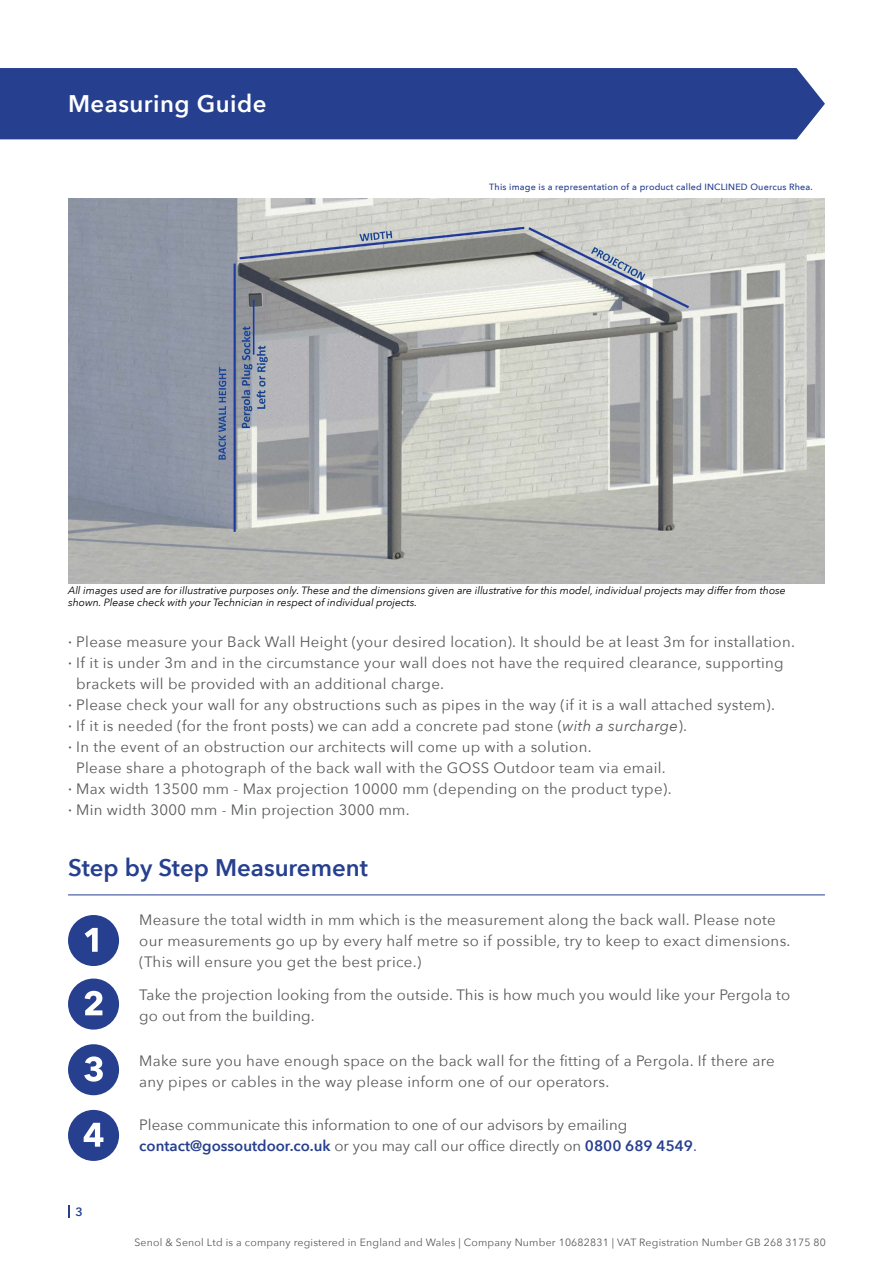
<style>
.page{position:relative;width:893px;height:1263px;background:#fff}
.page>*{position:absolute;margin:0;border:0;box-sizing:border-box;transform-origin:0 0}
.t1{font:600 24px "Avenir Next";color:#263f8f}
.t2{font:600 24px "Avenir Next";letter-spacing:.02em;color:#fff}
.t3{font:15px/21px "Avenir Next";letter-spacing:.02em;color:#58595b}
.t4{font:15px/21px "Avenir Next";color:#58595b}
.t5{font:600 12px "Avenir Next";color:#263f8f}
.t6{font:italic 10.5px/12.6px "Avenir Next";color:#000}
.t7{font:10.5px "Avenir Next";letter-spacing:.02em;color:#58595b}
.t8{font:500 9px "Avenir Next";letter-spacing:.02em;color:#263f8f}
.s1{font-weight:500}
.s2{font-style:italic}
.s3{font-weight:600;color:#263f8f}
.s4{color:#263f8f}
</style>
<div class="page">
<svg style="left:69px;top:1205px;width:1px;height:13px"></svg>
<div style="left:0;top:68px;width:825px;height:71px;background:#263f8f"></div>
<hr style="left:68px;top:894px;width:757px;height:1px;background:#263f8f">
<div style="left:68px;top:915px;width:51px;height:51px;background:#263f8f;border-radius:50%"></div>
<svg style="left:85px;top:928px;width:13px;height:24px"></svg>
<div style="left:68px;top:1110px;width:51px;height:51px;background:#263f8f;border-radius:50%"></div>
<svg style="left:84px;top:1123px;width:19px;height:24px"></svg>
<div style="left:68px;top:978px;width:51px;height:51px;background:#263f8f;border-radius:50%"></div>
<svg style="left:85px;top:991px;width:17px;height:24px"></svg>
<div style="left:68px;top:1044px;width:51px;height:51px;background:#263f8f;border-radius:50%"></div>
<svg style="left:84px;top:1056px;width:19px;height:26px"></svg>
<img style="left:68px;top:198px;width:757px;height:385px">
<h1 class="t2" style="left:68px;top:83px;width:200px">Measuring Guide</h1>
<p class="t8" style="left:489px;top:179px;width:325px">This image is a representation of a product called INCLINED Ouercus Rhea.</p>
<p class="t6" style="left:68px;top:583px;width:719px">All images used are for illustrative purposes only. These and the dimensions given are illustrative for this model, individual projects may differ from those shown. Please check with your Technician in respect of individual projects.</p>
<p class="t3" style="left:68px;top:630px;width:728px"><span class="s1">·</span> Please measure your Back Wall Height (your desired location). It should be at least 3m for installation.</p>
<p class="t3" style="left:68px;top:651px;width:717px"><span class="s1">·</span> If it is under 3m and in the circumstance your wall does not have the required clearance, supporting</p>
<p class="t3" style="left:76px;top:672px;width:369px">brackets will be provided with an additional charge.</p>
<p class="t3" style="left:68px;top:693px;width:708px"><span class="s1">·</span> Please check your wall for any obstructions such as pipes in the way (if it is a wall attached system).</p>
<p class="t3" style="left:68px;top:714px;width:620px"><span class="s1">·</span> If it is needed (for the front posts) we can add a concrete pad stone (<span class="s2">with a surcharge</span>).</p>
<p class="t3" style="left:68px;top:735px;width:525px"><span class="s1">·</span> In the event of an obstruction our architects will come up with a solution.</p>
<p class="t3" style="left:76px;top:756px;width:591px">Please share a photograph of the back wall with the GOSS Outdoor team via email.</p>
<p class="t3" style="left:68px;top:777px;width:605px"><span class="s1">·</span> Max width 13500 mm - Max projection 10000 mm (depending on the product type).</p>
<p class="t3" style="left:68px;top:798px;width:343px"><span class="s1">·</span> Min width 3000 mm - Min projection 3000 mm.</p>
<h1 class="t1" style="left:68px;top:847px;width:301px">Step by Step Measurement</h1>
<p class="t3" style="left:139px;top:908px;width:653px">Measure the total width in mm which is the measurement along the back wall. Please note our measurements go up by every half metre so if possible, try to keep to exact dimensions. (This will ensure you get the best price.)</p>
<p class="t3" style="left:139px;top:984px;width:652px">Take the projection looking from the outside. This is how much you would like your Pergola to go out from the building.</p>
<p class="t3" style="left:139px;top:1049px;width:637px">Make sure you have enough space on the back wall for the fitting of a Pergola. If there are any pipes or cables in the way please inform one of our operators.</p>
<p class="t5" style="left:75px;top:1201px;width:9px">3</p>
<p class="t4" style="left:139px;top:1114px;width:559px">Please communicate this information to one of our advisors by emailing <span class="s3">contact@gossoutdoor.co.uk</span> or you may call our office directly on <span class="s3">0800 689 4549</span><span class="s4">.</span></p>
<p class="t7" style="left:135px;top:1233px;width:693px">Senol &amp; Senol Ltd is a company registered in England and Wales | Company Number 10682831 | VAT Registration Number GB 268 3175 80</p>
</div>
